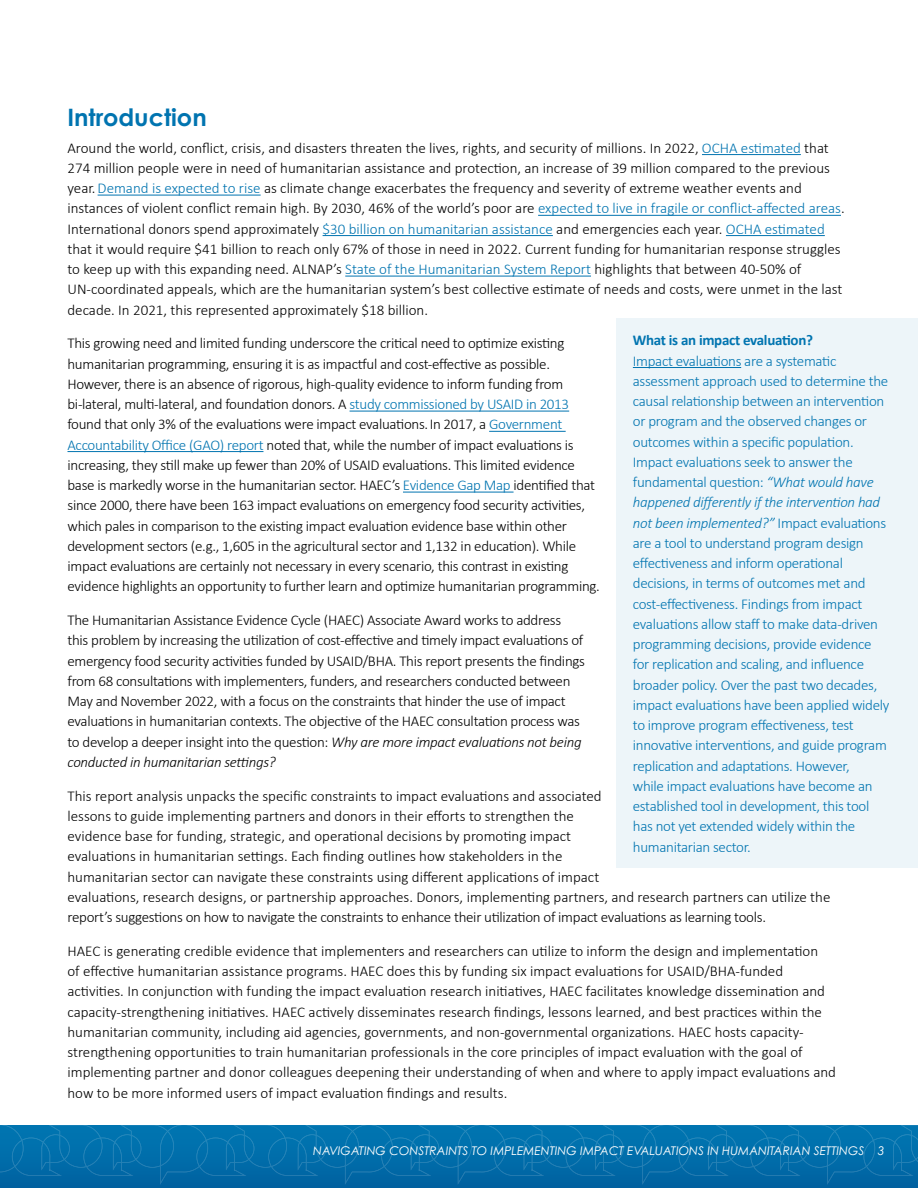
<style>
.page{position:relative;width:918px;height:1188px;background:#fff}
.page>*{position:absolute;margin:0;border:0;box-sizing:border-box;transform-origin:0 0}
.Subhead{font:700 24px "Century Gothic Pro";color:#0074b0}
.Text{font:300 15px/20.2px "Calibri";letter-spacing:-.01em;color:#000}
.Sidebar_text{font:300 15px/20.2px "Calibri";letter-spacing:-.02em;color:#0074b0}
.Sidebar_text-2{font:700 15px "Calibri";letter-spacing:-.02em;color:#0074b0}
.t1{font:italic 12px "Century Gothic Pro";color:#fff}
.s1{color:#0074b0}
.s2{font-style:italic}
</style>
<div class="page">
<div style="left:0;top:1131px;width:918px;height:57px;background:#00609f"></div>
<svg style="left:0;top:1125px;width:918px;height:60px"></svg>
<hr style="left:702px;top:154px;width:99px;height:1px;background:#0074b0">
<hr style="left:98px;top:195px;width:163px;height:1px;background:#0074b0">
<hr style="left:538px;top:215px;width:303px;height:1px;background:#0074b0">
<hr style="left:323px;top:235px;width:230px;height:1px;background:#0074b0">
<hr style="left:726px;top:235px;width:99px;height:1px;background:#0074b0">
<hr style="left:345px;top:276px;width:246px;height:1px;background:#0074b0">
<hr style="left:350px;top:411px;width:219px;height:1px;background:#0074b0">
<hr style="left:489px;top:431px;width:77px;height:1px;background:#0074b0">
<hr style="left:68px;top:451px;width:195px;height:1px;background:#0074b0">
<hr style="left:403px;top:492px;width:111px;height:1px;background:#0074b0">
<div style="left:617px;top:318px;width:301px;height:550px;background:#edf5f9"></div>
<hr style="left:633px;top:367px;width:108px;height:1px;background:#0074b0">
<h2 class="Subhead" style="left:68px;top:102px;width:141px">Introduction</h2>
<p class="Text" style="left:68px;top:137px;width:779px">Around the world, conflict, crisis, and disasters threaten the lives, rights, and security of millions. In 2022, <span class="s1">OCHA estimated</span> that 274 million people were in need of humanitarian assistance and protection, an increase of 39 million compared to the previous year.<span class="s1">Demand is expected to rise</span> as climate change exacerbates the frequency and severity of extreme weather events and instances of violent conflict remain high. By 2030, 46% of the world’s poor are <span class="s1">expected to live in fragile or conflict-affected areas</span>.<br>International donors spend approximately <span class="s1">$30 billion on humanitarian assistance</span> and emergencies each year. <span class="s1">OCHA estimated </span>that it would require $41 billion to reach only 67% of those in need in 2022. Current funding for humanitarian response struggles to keep up with this expanding need. ALNAP’s <span class="s1">State of the Humanitarian System Report</span> highlights that between 40-50% of UN-coordinated appeals, which are the humanitarian system’s best collective estimate of needs and costs, were unmet in the last decade. In 2021, this represented approximately $18 billion.</p>
<p class="Text" style="left:68px;top:333px;width:534px">This growing need and limited funding underscore the critical need to optimize existing humanitarian programming, ensuring it is as impactful and cost-effective as possible.<br>However, there is an absence of rigorous, high-quality evidence to inform funding from bi-lateral, multi-lateral, and foundation donors. A <span class="s1">study commissioned by USAID in 2013 </span>found that only 3% of the evaluations were impact evaluations.In 2017, a <span class="s1">Government Accountability Office (GAO) report</span> noted that, while the number of impact evaluations is increasing, they still make up fewer than 20% of USAID evaluations. This limited evidence base is markedly worse in the humanitarian sector. HAEC’s <span class="s1">Evidence Gap Map</span> identified that since 2000, there have been 163 impact evaluations on emergency food security activities, which pales in comparison to the existing impact evaluation evidence base within other development sectors (e.g., 1,605 in the agricultural sector and 1,132 in education). While impact evaluations are certainly not necessary in every scenario, this contrast in existing evidence highlights an opportunity to further learn and optimize humanitarian programming.</p>
<p class="Text" style="left:68px;top:610px;width:519px">The Humanitarian Assistance Evidence Cycle (HAEC) Associate Award works to address this problem by increasing the utilization of cost-effective and timely impact evaluations of emergency food security activities funded by USAID/BHA. This report presents the findings from 68 consultations with implementers, funders, and researchers conducted between May and November 2022, with a focus on the constraints that hinder the use of impact evaluations in humanitarian contexts. The objective of the HAEC consultation process was to develop a deeper insight into the question: <span class="s2">Why are more impact evaluations not being conducted in humanitarian settings?</span></p>
<p class="Text" style="left:68px;top:785px;width:764px">This report analysis unpacks the specific constraints to impact evaluations and associated<br>lessons to guide implementing partners and donors in their efforts to strengthen the<br>evidence base for funding, strategic, and operational decisions by promoting impact<br>evaluations in humanitarian settings. Each finding outlines how stakeholders in the<br>humanitarian sector can navigate these constraints using different applications of impact<br>evaluations, research designs, or partnership approaches. Donors, implementing partners, and research partners can utilize the report’s suggestions on how to navigate the constraints to enhance their utilization of impact evaluations as learning tools.</p>
<p class="Text" style="left:68px;top:941px;width:770px">HAEC is generating credible evidence that implementers and researchers can utilize to inform the design and implementation<br>of effective humanitarian assistance programs. HAEC does this by funding six impact evaluations for USAID/BHA-funded activities. In conjunction with funding the impact evaluation research initiatives, HAEC facilitates knowledge dissemination and capacity-strengthening initiatives. HAEC actively disseminates research findings, lessons learned, and best practices within the humanitarian community, including aid agencies, governments, and non-governmental organizations. HAEC hosts capacity&shy;strengthening opportunities to train humanitarian professionals in the core principles of impact evaluation with the goal of implementing partner and donor colleagues deepening their understanding of when and where to apply impact evaluations and how to be more informed users of impact evaluation findings and results.</p>
<p class="Sidebar_text-2" style="left:633px;top:330px;width:182px">What is an impact evaluation?</p>
<p class="Sidebar_text" style="left:633px;top:350px;width:258px">Impact evaluations are a systematic assessment approach used to determine the causal relationship between an intervention or program and the observed changes or outcomes within a specific population.<br>Impact evaluations seek to answer the fundamental question: <span class="s2">“What would have happened differently if the intervention had not been implemented?”</span> Impact evaluations are a tool to understand program design effectiveness and inform operational decisions, in terms of outcomes met and cost-effectiveness. Findings from impact evaluations allow staff to make data-driven programming decisions, provide evidence for replication and scaling, and influence broader policy. Over the past two decades, impact evaluations have been applied widely to improve program effectiveness, test innovative interventions, and guide program replication and adaptations. However,<br>while impact evaluations have become an established tool in development, this tool has not yet extended widely within the humanitarian sector.</p>
<p class="t1" style="left:313px;top:1143px;width:573px">NAVIGATING CONSTRAINTS TO IMPLEMENTING IMPACT EVALUATIONS IN HUMANITARIAN SETTINGS 3</p>
</div>
